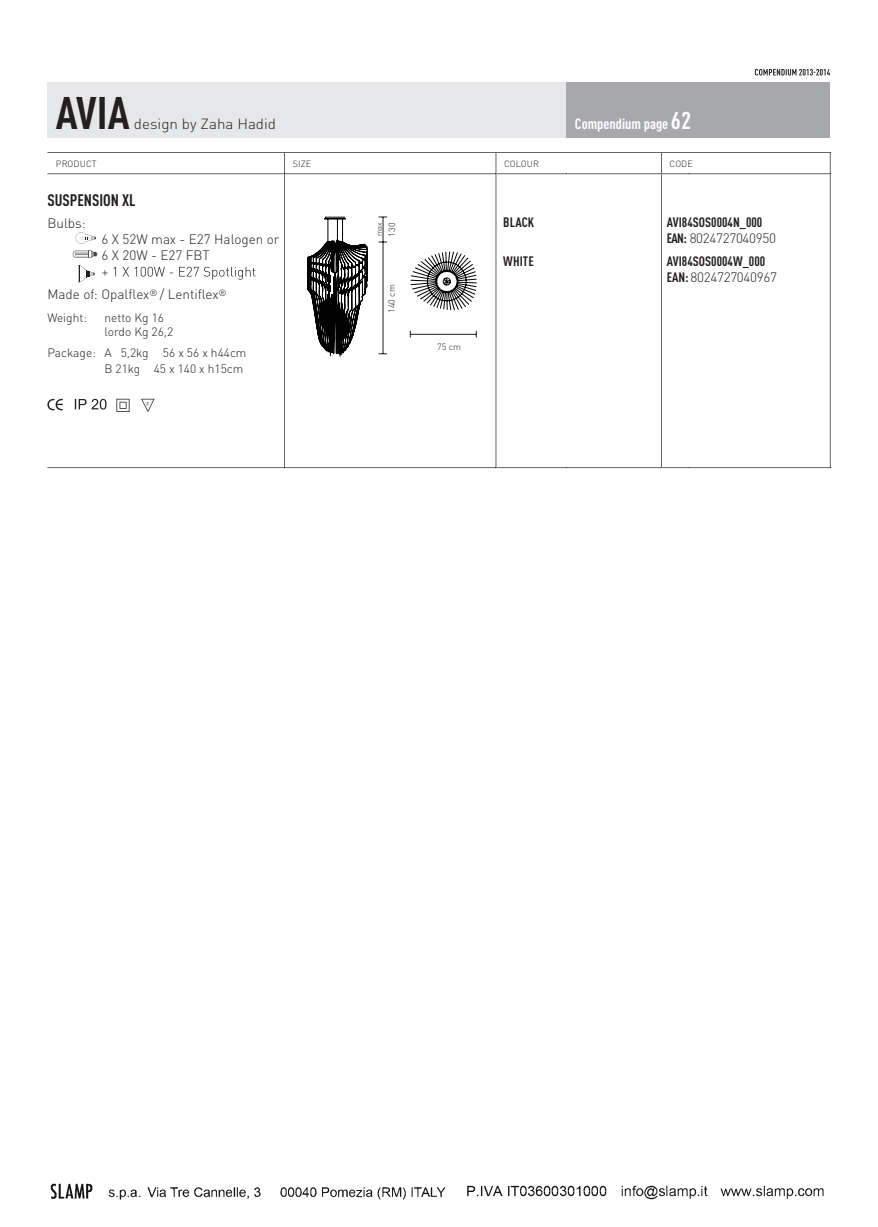
<style>
.page{position:relative;width:878px;height:1227px;background:#fff}
.page>*{position:absolute;margin:0;border:0;box-sizing:border-box;transform-origin:0 0}
.t1{font:700 condensed 45px "DIN Pro";color:#231f20;scale:1.04 1}
.t2{font:700 condensed 16.5px "DIN Pro";color:#231f20}
.t3{font:300 14.55px "DIN Pro";color:#231f20;scale:1.04 1}
.t4{font:700 condensed 14.55px "DIN Pro";color:#fff;scale:1.04 1}
.t5{font:700 condensed 13.5px/16.2px "DIN Pro";letter-spacing:.005em;color:#231f20}
.t6{font:300 13.5px/16.2px "DIN Pro";color:#231f20}
.t7{font:300 12px/14.4px "DIN Pro";color:#231f20}
.t8{font:300 9px "DIN Pro";letter-spacing:.005em;color:#231f20}
.t9{font:300 7.5px "DIN Pro";color:#231f20}
.s1{font-size:24px}
.s2{font-weight:300;font-stretch:normal}
</style>
<div class="page">
<svg style="left:754px;top:69px;width:76px;height:7px"></svg>
<img style="left:50px;top:1183px;width:774px;height:17px">
<div style="left:47px;top:83px;width:742px;height:55px;background:#e6e7e8"></div>
<div style="left:566px;top:83px;width:263px;height:55px;background:#a6a8ab"></div>
<svg style="left:47px;top:152px;width:783px;height:316px"></svg>
<h1 class="t1" style="left:56px;top:79px;width:72px">AVIA</h1>
<p class="t3" style="left:134px;top:113px;width:138px">design by Zaha Hadid</p>
<p class="t4" style="left:575px;top:113px;width:113px">Compendium page <span class="s1">62</span></p>
<p class="t8" style="left:56px;top:157px;width:42px">PRODUCT</p>
<p class="t8" style="left:293px;top:157px;width:20px">SIZE</p>
<p class="t8" style="left:504px;top:157px;width:36px">COLOUR</p>
<p class="t8" style="left:669px;top:157px;width:25px">CODE</p>
<p class="t2" style="left:47px;top:187px;width:90px">SUSPENSION XL</p>
<p class="t6" style="left:47px;top:214px;width:40px">Bulbs:</p>
<p class="t6" style="left:101px;top:230px;width:179px">6 X 52W max - E27 Halogen or<br>6 X 20W - E27 FBT</p>
<p class="t6" style="left:47px;top:285px;width:181px">Made of: Opalflex<sup>®</sup> / Lentiflex<sup>®</sup></p>
<p class="t7" style="left:47px;top:309px;width:41px">Weight:</p>
<p class="t7" style="left:104px;top:309px;width:70px">netto Kg 16 lordo Kg 26,2</p>
<p class="t7" style="left:47px;top:344px;width:200px;line-height:16.2px;text-align:right">Package: A 5,2kg 56 x 56 x h44cm<br>B 21kg 45 x 140 x h15cm</p>
<p class="t9" style="left:373px;top:236px;width:15px;rotate:-90deg">max</p>
<p class="t8" style="left:385px;top:237px;width:15px;rotate:-90deg">130</p>
<p class="t8" style="left:385px;top:313px;width:30px;rotate:-90deg">140 cm</p>
<p class="t8" style="left:437px;top:340px;width:25px">75 cm</p>
<p class="t5" style="left:503px;top:213px;width:32px">BLACK</p>
<p class="t5" style="left:503px;top:252px;width:32px">WHITE</p>
<p class="t5" style="left:666px;top:213px;width:111px">AVI84SOS0004N_000<br>EAN: <span class="s2">8024727040950</span></p>
<p class="t5" style="left:666px;top:252px;width:112px">AVI84SOS0004W_000<br>EAN: <span class="s2">8024727040967</span></p>
</div>
